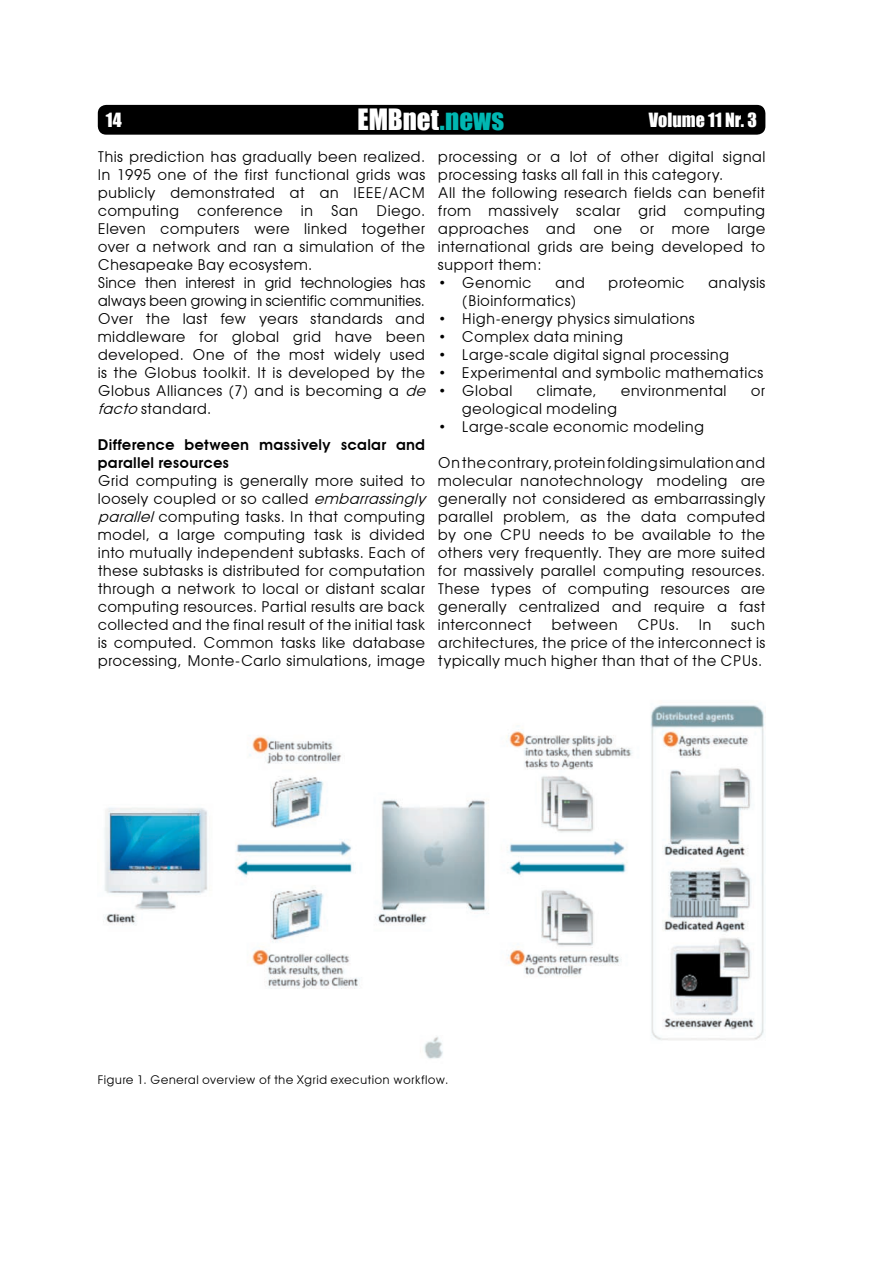
<style>
.page{position:relative;width:893px;height:1263px;background:#fff}
.page>*{position:absolute;margin:0;border:0;box-sizing:border-box;transform-origin:0 0}
.t1{font:27px "Impact";color:#fff}
.t2{font:18px "Impact";color:#fff}
.t3{font:15px/18px "Avant Garde";letter-spacing:.01em;color:#000}
.t4{font:600 15px/18px "Avant Garde";letter-spacing:.01em;color:#000}
.t5{font:12px "Avant Garde";letter-spacing:.02em;color:#000}
.s1{color:#00b7b2}
.s2{font-style:italic}
</style>
<div class="page">
<div style="left:98px;top:105px;width:667px;height:30px;background:#000"></div>
<img style="left:104px;top:705px;width:661px;height:354px">
<p class="t2" style="left:106px;top:109px;width:18px">14</p>
<h1 class="t1" style="left:357px;top:103px;width:148px">EMBnet<span class="s1">.news</span></h1>
<p class="t2" style="left:649px;top:109px;width:110px">Volume 11 Nr. 3</p>
<p class="t3" style="left:98px;top:147px;width:334px">This prediction has gradually been realized.<br>In 1995 one of the first functional grids was publicly demonstrated at an IEEE/ACM computing conference in San Diego.<br>Eleven computers were linked together over a network and ran a simulation of the Chesapeake Bay ecosystem.<br>Since then interest in grid technologies has always been growing in scientific communities.<br>Over the last few years standards and middleware for global grid have been developed. One of the most widely used is the Globus toolkit. It is developed by the Globus Alliances (7) and is becoming a <span class="s2">de facto</span>standard.</p>
<p class="t4" style="left:98px;top:435px;width:329px">Difference between massively scalar and parallel resources</p>
<p class="t3" style="left:98px;top:471px;width:334px">Grid computing is generally more suited to loosely coupled or so called <span class="s2">embarrassingly parallel</span>computing tasks. In that computing model, a large computing task is divided into mutually independent subtasks. Each of these subtasks is distributed for computation through a network to local or distant scalar computing resources. Partial results are back collected and the final result of the initial task is computed. Common tasks like database processing, Monte-Carlo simulations, image</p>
<p class="t3" style="left:438px;top:147px;width:329px">processing or a lot of other digital signal processing tasks all fall in this category.<br>All the following research fields can benefit from massively scalar grid computing approaches and one or more large international grids are being developed to support them:</p>
<p class="t3" style="left:438px;top:273px;width:95px">• Genomic</p>
<p class="t3" style="left:555px;top:273px;width:31px">and</p>
<p class="t3" style="left:608px;top:273px;width:78px">proteomic</p>
<p class="t3" style="left:708px;top:273px;width:59px">analysis</p>
<p class="t3" style="left:462px;top:291px;width:116px">(Bioinformatics)</p>
<p class="t3" style="left:438px;top:309px;width:258px">• High-energy physics simulations</p>
<p class="t3" style="left:438px;top:327px;width:187px">• Complex data mining</p>
<p class="t3" style="left:438px;top:345px;width:293px">• Large-scale digital signal processing</p>
<p class="t3" style="left:438px;top:363px;width:327px">• Experimental and symbolic mathematics</p>
<p class="t3" style="left:438px;top:381px;width:76px">• Global</p>
<p class="t3" style="left:537px;top:381px;width:61px">climate,</p>
<p class="t3" style="left:621px;top:381px;width:107px">environmental</p>
<p class="t3" style="left:751px;top:381px;width:16px">or</p>
<p class="t3" style="left:462px;top:399px;width:157px">geological modeling</p>
<p class="t3" style="left:438px;top:417px;width:268px">• Large-scale economic modeling</p>
<p class="t3" style="left:438px;top:453px;width:329px;text-align:justify">On the contrary, protein folding simulation and molecular nanotechnology modeling are generally not considered as embarrassingly parallel problem, as the data computed by one CPU needs to be available to the others very frequently. They are more suited for massively parallel computing resources.<br>These types of computing resources are generally centralized and require a fast interconnect</p>
<p class="t3" style="left:551px;top:615px;width:68px">between</p>
<p class="t3" style="left:637px;top:615px;width:43px">CPUs.</p>
<p class="t3" style="left:699px;top:615px;width:14px">In</p>
<p class="t3" style="left:438px;top:615px;width:329px;text-align:justify;text-indent:293px">such architectures, the price of the interconnect is typically much higher than that of the CPUs.</p>
<p class="t5" style="left:98px;top:1073px;width:352px">Figure 1. General overview of the Xgrid execution workflow.</p>
</div>
